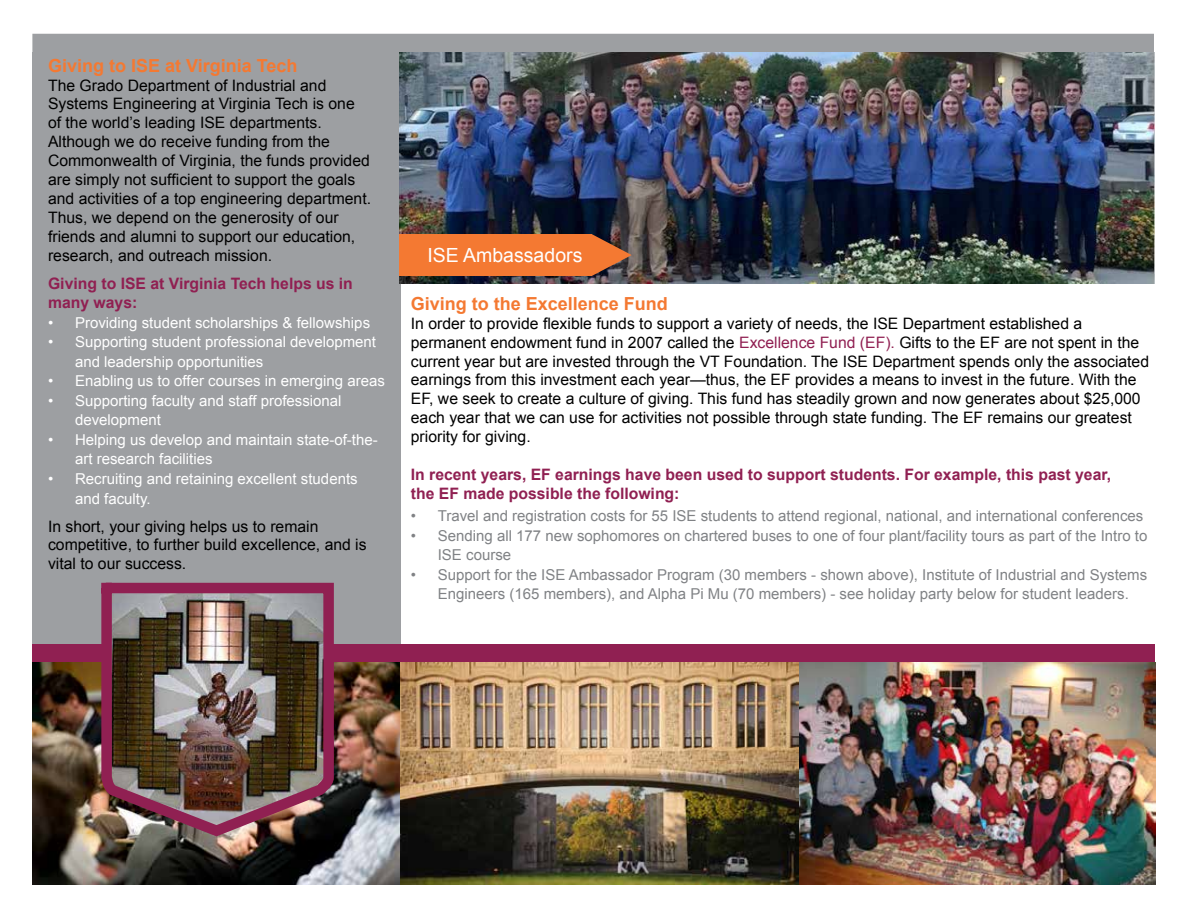
<style>
.page{position:relative;width:1188px;height:918px;background:#fff}
.page>*{position:absolute;margin:0;border:0;box-sizing:border-box;transform-origin:0 0}
.t1{font:19.5px "Arial";color:#fff}
.t2{font:700 18px "Arial";color:#f47932}
.t3{font:15.75px/18.9px "Arial";color:#000}
.t4{font:700 15.75px/18.9px "Arial";color:#902052}
.t5{font:15px/19.5px "Arial";color:#808285}
.t6{font:15px/19.5px "Arial";color:#fff}
.s1{color:#902052}
</style>
<div class="page">
<div style="left:32px;top:52px;width:369px;height:602px;background:#9d9fa2"></div>
<div style="left:32px;top:34px;width:1122px;height:19px;background:#9d9fa2"></div>
<div style="left:32px;top:644px;width:1123px;height:19px;background:#902052"></div>
<img style="left:400px;top:662px;width:756px;height:223px">
<img style="left:32px;top:662px;width:368px;height:223px">
<img style="left:91px;top:582px;width:248px;height:264px">
<img style="left:399px;top:52px;width:755px;height:232px">
<svg style="left:592px;top:234px;width:40px;height:42px;background:#9b5c3c"></svg>
<div style="left:399px;top:234px;width:193px;height:42px;background:#f47932"></div>
<p class="t2" style="left:48px;top:53px;width:251px">Giving to ISE at Virginia Tech</p>
<p class="t3" style="left:48px;top:76px;width:325px">The Grado Department of Industrial and Systems Engineering at Virginia Tech is one of the world’s leading ISE departments.<br>Although we do receive funding from the Commonwealth of Virginia, the funds provided are simply not sufficient to support the goals and activities of a top engineering department.<br>Thus, we depend on the generosity of our friends and alumni to support our education, research, and outreach mission.</p>
<p class="t4" style="left:48px;top:275px;width:306px">Giving to ISE at Virginia Tech helps us in many ways:</p>
<p class="t6" style="left:48px;top:313px;width:324px">• Providing student scholarships &amp; fellowships</p>
<p class="t6" style="left:75px;top:333px;width:302px;text-indent:-27px">• Supporting student professional development and leadership opportunities</p>
<p class="t6" style="left:48px;top:372px;width:338px">• Enabling us to offer courses in emerging areas</p>
<p class="t6" style="left:75px;top:391px;width:268px;text-indent:-27px">• Supporting faculty and staff professional development</p>
<p class="t6" style="left:75px;top:430px;width:304px;text-indent:-27px">• Helping us develop and maintain state-of-the&shy;art research facilities</p>
<p class="t6" style="left:75px;top:469px;width:284px;text-indent:-27px">• Recruiting and retaining excellent students and faculty.</p>
<p class="t3" style="left:48px;top:517px;width:320px">In short, your giving helps us to remain competitive, to further build excellence, and is vital to our success.</p>
<p class="t1" style="left:427px;top:242px;width:156px">ISE Ambassadors</p>
<p class="t2" style="left:411px;top:292px;width:259px">Giving to the Excellence Fund</p>
<p class="t3" style="left:411px;top:314px;width:740px">In order to provide flexible funds to support a variety of needs, the ISE Department established a permanent endowment fund in 2007 called the <span class="s1">Excellence Fund (EF).</span> Gifts to the EF are not spent in the current year but are invested through the VT Foundation. The ISE Department spends only the associated earnings from this investment each year—thus, the EF provides a means to invest in the future. With the EF, we seek to create a culture of giving. This fund has steadily grown and now generates about $25,000 each year that we can use for activities not possible through state funding. The EF remains our greatest priority for giving.</p>
<p class="t4" style="left:411px;top:466px;width:702px">In recent years, EF earnings have been used to support students. For example, this past year, the EF made possible the following:</p>
<p class="t5" style="left:411px;top:507px;width:734px">• Travel and registration costs for 55 ISE students to attend regional, national, and international conferences</p>
<p class="t5" style="left:438px;top:526px;width:711px;text-indent:-27px">• Sending all 177 new sophomores on chartered buses to one of four plant/facility tours as part of the Intro to<br>ISE course</p>
<p class="t5" style="left:411px;top:565px;width:738px;text-align:center">• Support for the ISE Ambassador Program (30 members - shown above), Institute of Industrial and Systems<br>Engineers (165 members), and Alpha Pi Mu (70 members) - see holiday party below for student leaders.</p>
</div>
